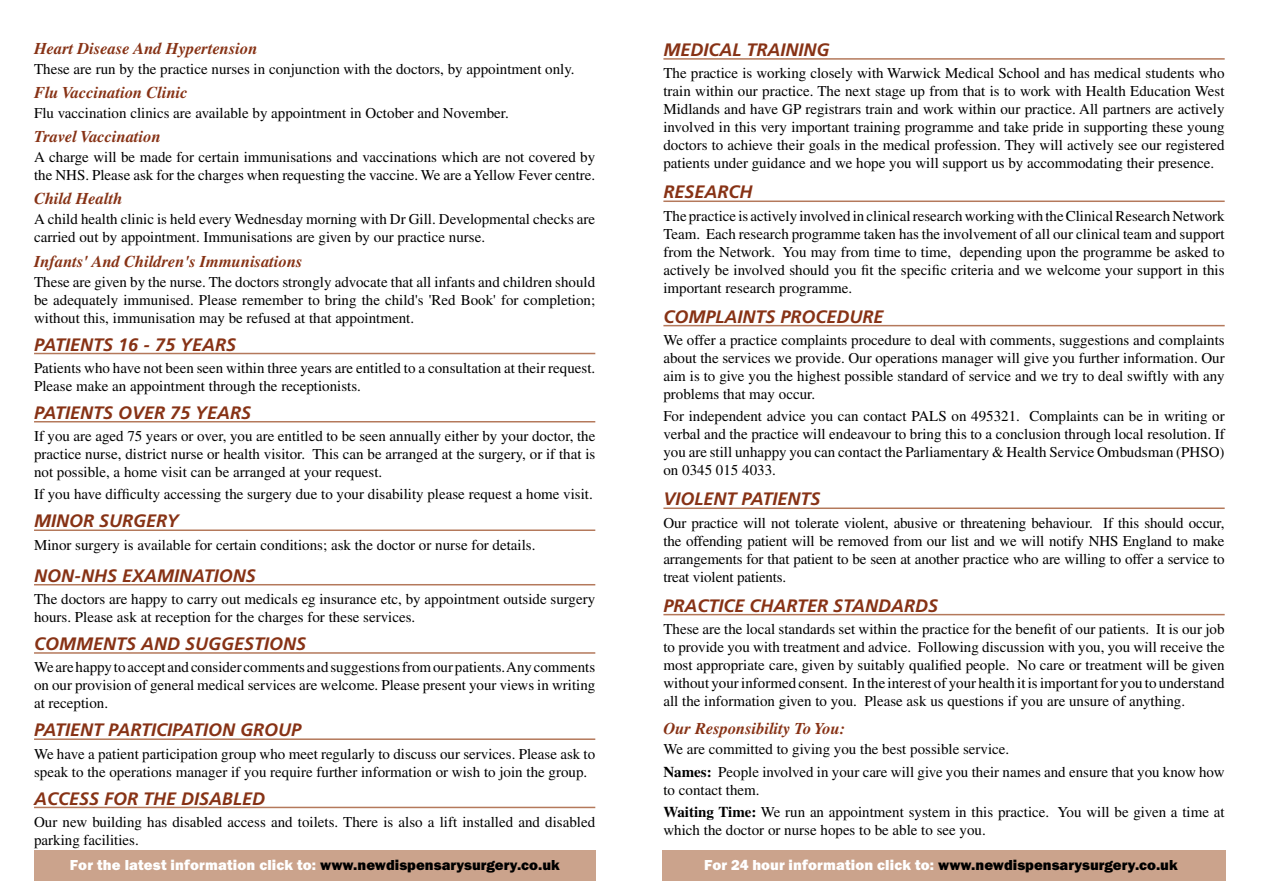
<style>
.page{position:relative;width:1263px;height:893px;background:#fff}
.page>*{position:absolute;margin:0;border:0;box-sizing:border-box;transform-origin:0 0}
.t1{font:italic 700 18px "Frutiger";color:#873215}
.t2{font:italic 700 16.5px "Times LT Std";color:#873215}
.t3{font:15px/18px "Times LT Std";color:#000;text-align:justify}
.t4{font:800 15px "Franklin Gothic Itc T";letter-spacing:.01em;color:#fff}
.t5{font:800 15px "Franklin Gothic Itc T";color:#000}
.s1{color:#000}
.s2{font-weight:700}
.s3{color:#fff}
</style>
<div class="page">
<div style="left:34px;top:850px;width:561px;height:31px;background:#cba38c"></div>
<hr style="left:34px;top:353px;width:561px;height:1px;background:#b4795b">
<hr style="left:34px;top:421px;width:561px;height:1px;background:#b4795b">
<hr style="left:34px;top:529px;width:561px;height:2px;background:#b4795b">
<hr style="left:34px;top:584px;width:561px;height:1px;background:#b4795b">
<hr style="left:34px;top:652px;width:561px;height:2px;background:#b4795b">
<hr style="left:34px;top:738px;width:561px;height:2px;background:#b4795b">
<hr style="left:34px;top:807px;width:561px;height:1px;background:#b4795b">
<div style="left:662px;top:850px;width:564px;height:31px;background:#cba38c"></div>
<hr style="left:663px;top:58px;width:562px;height:2px;background:#b4795b">
<hr style="left:663px;top:201px;width:562px;height:1px;background:#b4795b">
<hr style="left:663px;top:325px;width:562px;height:1px;background:#b4795b">
<hr style="left:663px;top:507px;width:562px;height:2px;background:#b4795b">
<hr style="left:663px;top:614px;width:562px;height:1px;background:#b4795b">
<p class="t2" style="left:34px;top:39px;width:225px">Heart Disease And Hypertension</p>
<p class="t3" style="left:34px;top:60px;width:542px">These are run by the practice nurses in conjunction with the doctors, by appointment only.</p>
<p class="t2" style="left:34px;top:83px;width:155px">Flu Vaccination Clinic</p>
<p class="t3" style="left:34px;top:104px;width:476px">Flu vaccination clinics are available by appointment in October and November.</p>
<p class="t2" style="left:34px;top:127px;width:128px">Travel Vaccination</p>
<p class="t3" style="left:34px;top:148px;width:563px">A charge will be made for certain immunisations and vaccinations which are not covered by the NHS. Please ask for the charges when requesting the vaccine. We are a Yellow Fever centre.</p>
<p class="t2" style="left:34px;top:189px;width:90px">Child Health</p>
<p class="t3" style="left:34px;top:210px;width:563px">A child health clinic is held every Wednesday morning with Dr Gill. Developmental checks are carried out by appointment. Immunisations are given by our practice nurse.</p>
<p class="t2" style="left:34px;top:251px;width:270px">Infants' And Children's Immunisations</p>
<p class="t3" style="left:34px;top:273px;width:563px">These are given by the nurse. The doctors strongly advocate that all infants and children should be adequately immunised. Please remember to bring the child's 'Red Book' for completion; without this, immunisation may be refused at that appointment.</p>
<p class="t1" style="left:34px;top:334px;width:204px">PATIENTS 16 - 75 YEARS</p>
<p class="t3" style="left:34px;top:359px;width:563px">Patients who have not been seen within three years are entitled to a consultation at their request.<br>Please make an appointment through the receptionists.</p>
<p class="t1" style="left:34px;top:402px;width:219px">PATIENTS OVER 75 YEARS</p>
<p class="t3" style="left:34px;top:427px;width:563px">If you are aged 75 years or over, you are entitled to be seen annually either by your doctor, the practice nurse, district nurse or health visitor. This can be arranged at the surgery, or if that is not possible, a home visit can be arranged at your request.</p>
<p class="t3" style="left:34px;top:485px;width:560px">If you have difficulty accessing the surgery due to your disability please request a home visit.</p>
<p class="t1" style="left:34px;top:510px;width:146px">MINOR SURGERY</p>
<p class="t3" style="left:34px;top:535px;width:503px">Minor surgery is available for certain conditions; ask the doctor or nurse for details.</p>
<p class="t1" style="left:34px;top:565px;width:223px">NON-NHS EXAMINATIONS</p>
<p class="t3" style="left:34px;top:590px;width:563px">The doctors are happy to carry out medicals eg insurance etc, by appointment outside surgery hours. Please ask at reception for the charges for these services.</p>
<p class="t1" style="left:34px;top:633px;width:274px">COMMENTS AND SUGGESTIONS</p>
<p class="t3" style="left:34px;top:658px;width:563px">We are happy to accept and consider comments and suggestions from our patients. Any comments on our provision of general medical services are welcome. Please present your views in writing at reception.</p>
<p class="t1" style="left:34px;top:719px;width:269px">PATIENT PARTICIPATION GROUP</p>
<p class="t3" style="left:34px;top:744px;width:563px">We have a patient participation group who meet regularly to discuss our services. Please ask to speak to the operations manager if you require further information or wish to join the group.</p>
<p class="t1" style="left:34px;top:788px;width:233px">ACCESS FOR THE DISABLED</p>
<p class="t3" style="left:34px;top:813px;width:563px">Our new building has disabled access and toilets. There is also a lift installed and disabled parking facilities.</p>
<p class="t4" style="left:70px;top:856px;width:491px">For the latest information click to: <span class="s1">www.newdispensarysurgery.co.uk</span></p>
<p class="t1" style="left:663px;top:39px;width:167px">MEDICAL TRAINING</p>
<p class="t3" style="left:663px;top:64px;width:563px">The practice is working closely with Warwick Medical School and has medical students who train within our practice. The next stage up from that is to work with Health Education West Midlands and have GP registrars train and work within our practice. All partners are actively involved in this very important training programme and take pride in supporting these young doctors to achieve their goals in the medical profession. They will actively see our registered patients under guidance and we hope you will support us by accommodating their presence.</p>
<p class="t1" style="left:663px;top:182px;width:91px">RESEARCH</p>
<p class="t3" style="left:663px;top:207px;width:563px">The practice is actively involved in clinical research working with the Clinical Research Network Team. Each research programme taken has the involvement of all our clinical team and support from the Network. You may from time to time, depending upon the programme be asked to actively be involved should you fit the specific criteria and we welcome your support in this important research programme.</p>
<p class="t1" style="left:663px;top:306px;width:222px">COMPLAINTS PROCEDURE</p>
<p class="t3" style="left:663px;top:331px;width:563px">We offer a practice complaints procedure to deal with comments, suggestions and complaints about the services we provide. Our operations manager will give you further information. Our aim is to give you the highest possible standard of service and we try to deal swiftly with any problems that may occur.</p>
<p class="t3" style="left:663px;top:407px;width:563px">For independent advice you can contact PALS on 495321. Complaints can be in writing or verbal and the practice will endeavour to bring this to a conclusion through local resolution. If you are still unhappy you can contact the Parliamentary &amp; Health Service Ombudsman (PHSO) on 0345 015 4033.</p>
<p class="t1" style="left:663px;top:489px;width:159px">VIOLENT PATIENTS</p>
<p class="t3" style="left:663px;top:513px;width:563px">Our practice will not tolerate violent, abusive or threatening behaviour. If this should occur, the offending patient will be removed from our list and we will notify NHS England to make arrangements for that patient to be seen at another practice who are willing to offer a service to treat violent patients.</p>
<p class="t1" style="left:663px;top:595px;width:276px">PRACTICE CHARTER STANDARDS</p>
<p class="t3" style="left:663px;top:620px;width:563px">These are the local standards set within the practice for the benefit of our patients. It is our job to provide you with treatment and advice. Following discussion with you, you will receive the most appropriate care, given by suitably qualified people. No care or treatment will be given without your informed consent. In the interest of your health it is important for you to understand all the information given to you. Please ask us questions if you are unsure of anything.</p>
<p class="t2" style="left:663px;top:719px;width:184px">Our Responsibility To You:</p>
<p class="t3" style="left:663px;top:738px;width:563px;line-height:22.2px">We are committed to giving you the best possible service.<br><span class="s2">Names:</span> People involved in your care will give you their names and ensure that you know how</p>
<p class="t3" style="left:663px;top:778px;width:563px;line-height:22.2px">to contact them.<br><span class="s2">Waiting Time:</span> We run an appointment system in this practice. You will be given a time at</p>
<p class="t3" style="left:663px;top:821px;width:324px">which the doctor or nurse hopes to be able to see you.</p>
<p class="t5" style="left:704px;top:856px;width:475px"><span class="s3">For 24 hour information click to:</span> www.newdispensarysurgery.co.uk</p>
</div>
